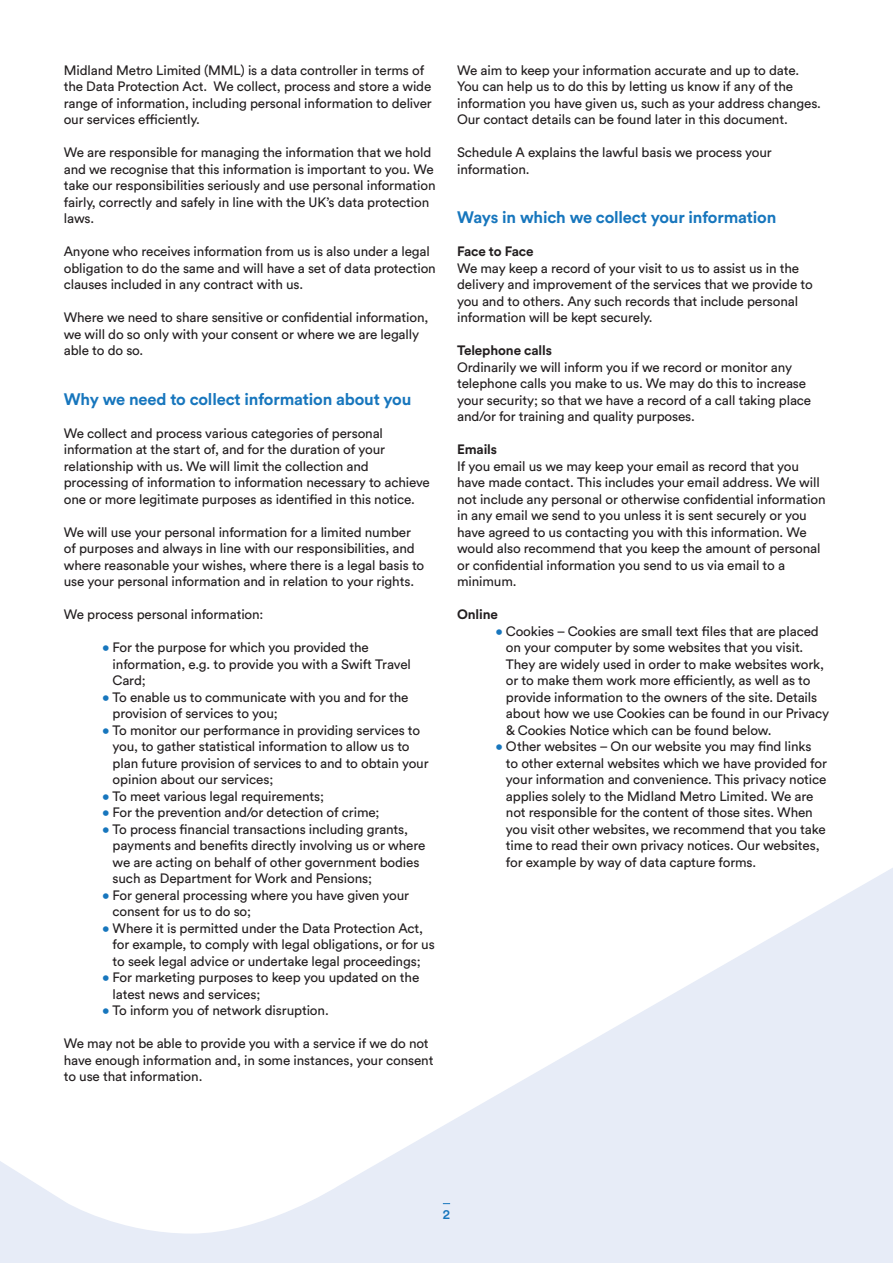
<style>
.page{position:relative;width:893px;height:1263px;background:#fff}
.page>*{position:absolute;margin:0;border:0;box-sizing:border-box;transform-origin:0 0}
.t1{font:700 16.5px "Circular Std";letter-spacing:-.01em;color:#1776bd}
.t2{font:13.5px/16.5px "Circular Std";letter-spacing:-.01em;color:#231f20}
.t3{font:700 13.5px "Circular Std";letter-spacing:-.01em;color:#231f20}
.t4{font:500 13.5px "Circular Std";color:#1776bd}
.s1{color:#1776bd}
</style>
<div class="page">
<svg style="left:0;top:868px;width:893px;height:395px"></svg>
<p class="t2" style="left:64px;top:62px;width:370px">Midland Metro Limited (MML) is a data controller in terms of the Data Protection Act. We collect, process and store a wide range of information, including personal information to deliver our services efficiently.</p>
<p class="t2" style="left:64px;top:144px;width:373px">We are responsible for managing the information that we hold and we recognise that this information is important to you. We take our responsibilities seriously and use personal information fairly, correctly and safely in line with the UK’s data protection laws.</p>
<p class="t2" style="left:64px;top:243px;width:374px">Anyone who receives information from us is also under a legal obligation to do the same and will have a set of data protection clauses included in any contract with us.</p>
<p class="t2" style="left:64px;top:309px;width:366px">Where we need to share sensitive or confidential information, we will do so only with your consent or where we are legally able to do so.</p>
<p class="t1" style="left:64px;top:388px;width:349px">Why we need to collect information about you</p>
<p class="t2" style="left:64px;top:425px;width:368px">We collect and process various categories of personal information at the start of, and for the duration of your relationship with us. We will limit the collection and processing of information to information necessary to achieve one or more legitimate purposes as identified in this notice.</p>
<p class="t2" style="left:64px;top:524px;width:362px">We will use your personal information for a limited number of purposes and always in line with our responsibilities, and where reasonable your wishes, where there is a legal basis to use your personal information and in relation to your rights.</p>
<p class="t2" style="left:64px;top:606px;width:201px">We process personal information:</p>
<p class="t2" style="left:113px;top:639px;width:300px;text-indent:-11px"><span class="s1">•</span> For the purpose for which you provided the information, e.g. to provide you with a Swift Travel<br>Card;</p>
<p class="t2" style="left:113px;top:689px;width:297px;text-indent:-11px"><span class="s1">•</span> To enable us to communicate with you and for the provision of services to you;</p>
<p class="t2" style="left:113px;top:721px;width:318px;text-indent:-11px"><span class="s1">•</span> To monitor our performance in providing services to you, to gather statistical information to allow us to plan future provision of services to and to obtain your opinion about our services;</p>
<p class="t2" style="left:102px;top:787px;width:224px"><span class="s1">•</span> To meet various legal requirements;</p>
<p class="t2" style="left:102px;top:804px;width:279px"><span class="s1">•</span> For the prevention and/or detection of crime;</p>
<p class="t2" style="left:113px;top:820px;width:314px;text-indent:-11px"><span class="s1">•</span> To process financial transactions including grants, payments and benefits directly involving us or where we are acting on behalf of other government bodies such as Department for Work and Pensions;</p>
<p class="t2" style="left:113px;top:886px;width:298px;text-indent:-11px"><span class="s1">•</span> For general processing where you have given your consent for us to do so;</p>
<p class="t2" style="left:113px;top:919px;width:324px;text-indent:-11px"><span class="s1">•</span> Where it is permitted under the Data Protection Act, for example, to comply with legal obligations, or for us to seek legal advice or undertake legal proceedings;</p>
<p class="t2" style="left:113px;top:969px;width:308px;text-indent:-11px"><span class="s1">•</span> For marketing purposes to keep you updated on the latest news and services;</p>
<p class="t2" style="left:102px;top:1002px;width:228px"><span class="s1">•</span> To inform you of network disruption.</p>
<p class="t2" style="left:64px;top:1035px;width:371px">We may not be able to provide you with a service if we do not have enough information and, in some instances, your consent to use that information.</p>
<p class="t2" style="left:457px;top:61px;width:365px">We aim to keep your information accurate and up to date.<br>You can help us to do this by letting us know if any of the information you have given us, such as your address changes.<br>Our contact details can be found later in this document.</p>
<p class="t2" style="left:457px;top:144px;width:316px">Schedule A explains the lawful basis we process your information.</p>
<p class="t1" style="left:457px;top:207px;width:321px">Ways in which we collect your information</p>
<p class="t3" style="left:457px;top:243px;width:78px">Face to Face</p>
<p class="t2" style="left:457px;top:260px;width:357px">We may keep a record of your visit to us to assist us in the delivery and improvement of the services that we provide to you and to others. Any such records that include personal information will be kept securely.</p>
<p class="t3" style="left:457px;top:342px;width:96px">Telephone calls</p>
<p class="t2" style="left:457px;top:359px;width:356px">Ordinarily we will inform you if we record or monitor any telephone calls you make to us. We may do this to increase your security; so that we have a record of a call taking place and/or for training and quality purposes.</p>
<p class="t3" style="left:457px;top:441px;width:41px">Emails</p>
<p class="t2" style="left:457px;top:458px;width:370px">If you email us we may keep your email as record that you have made contact. This includes your email address. We will not include any personal or otherwise confidential information in any email we send to you unless it is sent securely or you have agreed to us contacting you with this information. We would also recommend that you keep the amount of personal or confidential information you send to us via email to a minimum.</p>
<p class="t3" style="left:457px;top:606px;width:42px">Online</p>
<p class="t2" style="left:506px;top:622px;width:325px;text-indent:-11px"><span class="s1">•</span> Cookies – Cookies are small text files that are placed on your computer by some websites that you visit.<br>They are widely used in order to make websites work, or to make them work more efficiently, as well as to provide information to the owners of the site. Details about how we use Cookies can be found in our Privacy &amp; Cookies Notice which can be found below.</p>
<p class="t2" style="left:506px;top:738px;width:323px;text-indent:-11px"><span class="s1">•</span> Other websites – On our website you may find links to other external websites which we have provided for your information and convenience. This privacy notice applies solely to the Midland Metro Limited. We are not responsible for the content of those sites. When you visit other websites, we recommend that you take time to read their own privacy notices. Our websites, for example by way of data capture forms.</p>
<p class="t4" style="left:443px;top:1205px;width:9px">2</p>
</div>
